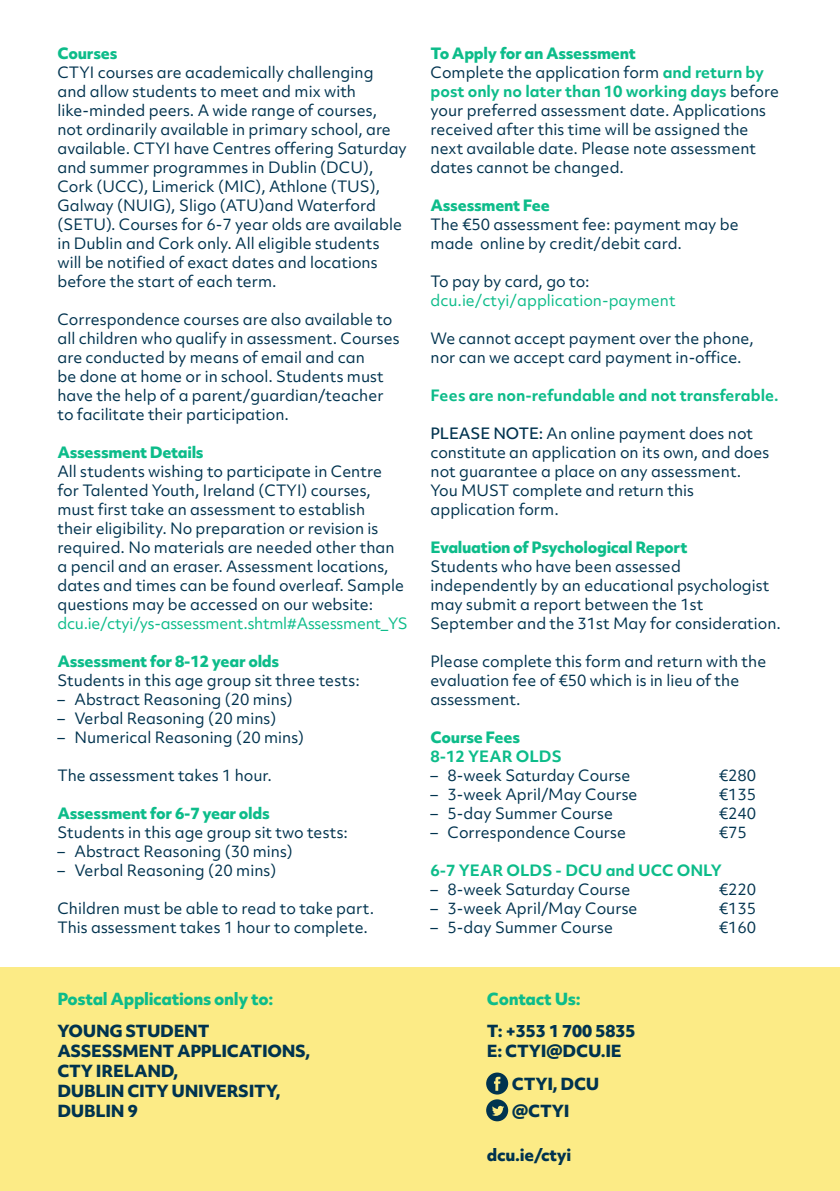
<style>
.page{position:relative;width:840px;height:1191px;background:#fff}
.page>*{position:absolute;margin:0;border:0;box-sizing:border-box;transform-origin:0 0}
.t1{font:800 16px "Objektiv Mk 2";letter-spacing:-.02em;color:#00334f}
.t2{font:800 16px "Objektiv Mk 2";letter-spacing:-.02em;color:#0dbc8a}
.t3{font:15px/19px "Objektiv Mk 2";color:#00334f}
.t4{font:800 15px "Objektiv Mk 2";letter-spacing:-.02em;color:#0dbc8a}
.t5{font:15px/19px "Objektiv Mk 2";letter-spacing:-.01em;color:#0dbc8a}
.t6{font:700 15px "Objektiv Mk 2";color:#0dbc8a}
.s1{font-weight:700;color:#0dbc8a}
.s2{color:#00334f}
.s3{font-weight:500}
</style>
<div class="page">
<div style="left:0;top:967px;width:839px;height:224px;background:#fceb86"></div>
<svg style="left:486px;top:1072px;width:22px;height:49px"></svg>
<p class="t4" style="left:57px;top:42px;width:62px">Courses</p>
<p class="t3" style="left:57px;top:63px;width:335px">CTYI courses are academically challenging and allow students to meet and mix with like-minded peers. A wide range of courses, not ordinarily available in primary school, are</p>
<p class="t3" style="left:57px;top:139px;width:351px">available. CTYI have Centres offering Saturday and summer programmes in Dublin (DCU), Cork (UCC), Limerick (MIC), Athlone (TUS), Galway (NUIG), Sligo (ATU)and Waterford (SETU). Courses for 6-7 year olds are available in Dublin and Cork only. All eligible students will be notified of exact dates and locations before the start of each term.</p>
<p class="t3" style="left:57px;top:310px;width:344px">Correspondence courses are also available to all children who qualify in assessment. Courses are conducted by means of email and can<br>be done at home or in school. Students must have the help of a parent/guardian/teacher to facilitate their participation.</p>
<p class="t4" style="left:57px;top:441px;width:148px">Assessment Details</p>
<p class="t3" style="left:57px;top:462px;width:348px">All students wishing to participate in Centre for Talented Youth, Ireland (CTYI) courses, must first take an assessment to establish their eligibility. No preparation or revision is required. No materials are needed other than a pencil and an eraser. Assessment locations, dates and times can be found overleaf. Sample questions may be accessed on our website:</p>
<p class="t5" style="left:57px;top:614px;width:351px">dcu.ie/ctyi/ys-assessment.shtml#Assessment_YS</p>
<p class="t4" style="left:57px;top:650px;width:223px">Assessment for 8-12 year olds</p>
<p class="t3" style="left:57px;top:671px;width:303px">Students in this age group sit three tests:</p>
<p class="t3" style="left:57px;top:690px;width:237px">– Abstract Reasoning (20 mins)</p>
<p class="t3" style="left:57px;top:709px;width:220px">– Verbal Reasoning (20 mins)</p>
<p class="t3" style="left:57px;top:728px;width:248px">– Numerical Reasoning (20 mins)</p>
<p class="t3" style="left:57px;top:766px;width:216px">The assessment takes 1 hour.</p>
<p class="t4" style="left:57px;top:802px;width:214px">Assessment for 6-7 year olds</p>
<p class="t3" style="left:57px;top:823px;width:292px">Students in this age group sit two tests:</p>
<p class="t3" style="left:57px;top:842px;width:237px">– Abstract Reasoning (30 mins)</p>
<p class="t3" style="left:57px;top:861px;width:220px">– Verbal Reasoning (20 mins)</p>
<p class="t3" style="left:57px;top:899px;width:318px">Children must be able to read to take part.<br>This assessment takes 1 hour to complete.</p>
<p class="t2" style="left:57px;top:987px;width:217px">Postal Applications only to:</p>
<p class="t1" style="left:57px;top:1019px;width:154px">YOUNG STUDENT</p>
<p class="t1" style="left:57px;top:1039px;width:254px">ASSESSMENT APPLICATIONS,</p>
<p class="t1" style="left:57px;top:1059px;width:123px">CTY IRELAND,</p>
<p class="t1" style="left:57px;top:1079px;width:225px">DUBLIN CITY UNIVERSITY,</p>
<p class="t1" style="left:57px;top:1099px;width:82px">DUBLIN 9</p>
<p class="t4" style="left:430px;top:42px;width:207px">To Apply for an Assessment</p>
<p class="t3" style="left:430px;top:63px;width:350px">Complete the application form <span class="s1">and return by post only no later than 10 working days</span> before your preferred assessment date. Applications received after this time will be assigned the next available date. Please note assessment dates cannot be changed.</p>
<p class="t4" style="left:430px;top:194px;width:121px">Assessment Fee</p>
<p class="t3" style="left:430px;top:215px;width:309px">The €50 assessment fee: payment may be made online by credit/debit card.</p>
<p class="t5" style="left:430px;top:272px;width:246px"><span class="s2">To pay by card, go to: </span>dcu.ie/ctyi/application-payment</p>
<p class="t3" style="left:430px;top:329px;width:324px">We cannot accept payment over the phone, nor can we accept card payment in-office.</p>
<p class="t6" style="left:430px;top:385px;width:349px">Fees are non-refundable and not transferable.</p>
<p class="t3" style="left:430px;top:424px;width:340px"><span class="s3">PLEASE NOTE:</span> An online payment does not constitute an application on its own, and does not guarantee a place on any assessment.<br>You MUST complete and return this application form.</p>
<p class="t4" style="left:430px;top:536px;width:258px">Evaluation of Psychological Report</p>
<p class="t3" style="left:430px;top:557px;width:351px">Students who have been assessed independently by an educational psychologist may submit a report between the 1st September and the 31st May for consideration.</p>
<p class="t3" style="left:430px;top:652px;width:337px">Please complete this form and return with the evaluation fee of €50 which is in lieu of the assessment.</p>
<p class="t4" style="left:430px;top:726px;width:91px">Course Fees</p>
<p class="t6" style="left:430px;top:746px;width:133px">8-12 YEAR OLDS</p>
<p class="t3" style="left:430px;top:766px;width:201px">– 8-week Saturday Course</p>
<p class="t3" style="left:718px;top:766px;width:39px">€280</p>
<p class="t3" style="left:430px;top:785px;width:208px">– 3-week April/May Course</p>
<p class="t3" style="left:718px;top:785px;width:39px">€135</p>
<p class="t3" style="left:430px;top:804px;width:184px">– 5-day Summer Course</p>
<p class="t3" style="left:718px;top:804px;width:39px">€240</p>
<p class="t3" style="left:430px;top:823px;width:197px">– Correspondence Course</p>
<p class="t3" style="left:718px;top:823px;width:29px">€75</p>
<p class="t6" style="left:430px;top:860px;width:293px">6-7 YEAR OLDS - DCU and UCC ONLY</p>
<p class="t3" style="left:430px;top:880px;width:201px">– 8-week Saturday Course</p>
<p class="t3" style="left:718px;top:880px;width:39px">€220</p>
<p class="t3" style="left:430px;top:899px;width:208px">– 3-week April/May Course</p>
<p class="t3" style="left:718px;top:899px;width:39px">€135</p>
<p class="t3" style="left:430px;top:918px;width:184px">– 5-day Summer Course</p>
<p class="t3" style="left:718px;top:918px;width:39px">€160</p>
<p class="t2" style="left:486px;top:987px;width:95px">Contact Us:</p>
<p class="t1" style="left:486px;top:1019px;width:150px">T: +353 1 700 5835</p>
<p class="t1" style="left:486px;top:1039px;width:136px">E: CTYI@DCU.IE</p>
<p class="t1" style="left:511px;top:1072px;width:89px">CTYI, DCU</p>
<p class="t1" style="left:511px;top:1099px;width:59px">@CTYI</p>
<p class="t1" style="left:486px;top:1143px;width:86px">dcu.ie/ctyi</p>
</div>
